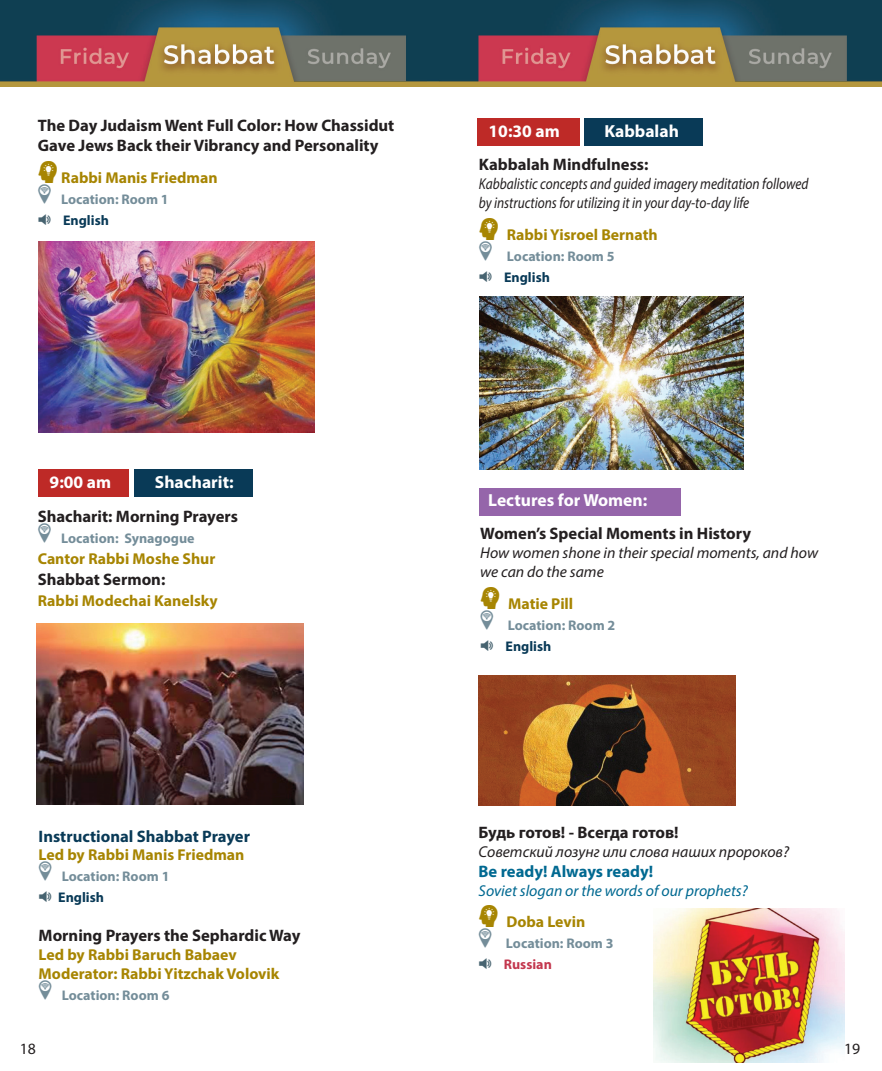
<style>
.page{position:relative;width:882px;height:1071px;background:#fff}
.page>*{position:absolute;margin:0;border:0;box-sizing:border-box;transform-origin:0 0}
.t1{font:700 17.5px "Myriad Pro";color:#fff}
.t2{font:700 16.62px/19.9px "Myriad Pro";color:#231f20}
.t3{font:700 16.62px "Myriad Pro";color:#093a57}
.t4{font:700 16.62px "Myriad Pro";color:#006991}
.t5{font:700 15.75px "Myriad Pro";color:#a78502}
.t6{font:italic 15.75px/18.9px "Myriad Pro";color:#231f20;scale:.85 1}
.t7{font:italic 15.75px/18.9px "Myriad Pro";color:#231f20}
.t8{font:italic 15.75px "Myriad Pro";color:#006991}
.t9{font:15.75px "Myriad Pro";color:#231f20}
.t10{font:700 14px "Myriad Pro";color:#748d99}
.t11{font:700 14px "Myriad Pro";color:#093a57}
.t12{font:700 14px "Myriad Pro";color:#c3374e}
.s1{font-family:"Graphicdesign";font-weight:400;font-size:31.5px}
</style>
<div class="page">
<img style="left:0;top:0;width:427px;height:87px">
<img style="left:38px;top:242px;width:277px;height:190px">
<div style="left:38px;top:470px;width:91px;height:27px;background:#be2a27"></div>
<div style="left:135px;top:470px;width:118px;height:27px;background:#093a57"></div>
<img style="left:36px;top:624px;width:268px;height:180px">
<img style="left:427px;top:0;width:455px;height:87px">
<div style="left:477px;top:119px;width:103px;height:27px;background:#be2a27"></div>
<div style="left:584px;top:119px;width:118px;height:27px;background:#093a57"></div>
<img style="left:479px;top:297px;width:264px;height:173px">
<div style="left:479px;top:488px;width:201px;height:28px;background:#9565aa"></div>
<img style="left:479px;top:675px;width:257px;height:130px">
<img style="left:654px;top:908px;width:190px;height:154px">
<p class="t2" style="left:38px;top:115px;width:358px">The Day Judaism Went Full Color: How Chassidut<br>Gave Jews Back their Vibrancy and Personality</p>
<p class="t5" style="left:38px;top:167px;width:181px"><span class="s1">C</span> Rabbi Manis Friedman</p>
<p class="t10" style="left:61px;top:190px;width:109px">Location: Room 1</p>
<p class="t11" style="left:63px;top:211px;width:47px">English</p>
<p class="t1" style="left:50px;top:471px;width:63px">9:00 am</p>
<p class="t1" style="left:155px;top:471px;width:80px">Shacharit:</p>
<p class="t2" style="left:38px;top:505px;width:202px">Shacharit: Morning Prayers</p>
<p class="t10" style="left:61px;top:529px;width:135px">Location: Synagogue</p>
<p class="t5" style="left:38px;top:548px;width:179px">Cantor Rabbi Moshe Shur</p>
<p class="t2" style="left:38px;top:568px;width:129px">Shabbat Sermon:</p>
<p class="t5" style="left:38px;top:590px;width:182px">Rabbi Modechai Kanelsky</p>
<p class="t3" style="left:39px;top:825px;width:213px">Instructional Shabbat Prayer</p>
<p class="t5" style="left:39px;top:845px;width:207px">Led by Rabbi Manis Friedman</p>
<p class="t10" style="left:62px;top:868px;width:109px">Location: Room 1</p>
<p class="t11" style="left:58px;top:889px;width:47px">English</p>
<p class="t2" style="left:39px;top:925px;width:264px">Morning Prayers the Sephardic Way</p>
<p class="t5" style="left:39px;top:945px;width:200px">Led by Rabbi Baruch Babaev</p>
<p class="t5" style="left:39px;top:964px;width:242px">Moderator: Rabbi Yitzchak Volovik</p>
<p class="t10" style="left:62px;top:986px;width:109px">Location: Room 6</p>
<p class="t1" style="left:489px;top:120px;width:73px">10:30 am</p>
<p class="t1" style="left:604px;top:120px;width:76px">Kabbalah</p>
<p class="t2" style="left:479px;top:154px;width:171px">Kabbalah Mindfulness:</p>
<p class="t6" style="left:479px;top:174px;width:389px">Kabbalistic concepts and guided imagery meditation followed by instructions for utilizing it in your day-to-day life</p>
<p class="t5" style="left:479px;top:224px;width:180px"><span class="s1">C</span> Rabbi Yisroel Bernath</p>
<p class="t10" style="left:507px;top:247px;width:109px">Location: Room 5</p>
<p class="t11" style="left:504px;top:268px;width:47px">English</p>
<p class="t1" style="left:488px;top:489px;width:161px">Lectures for Women:</p>
<p class="t2" style="left:480px;top:523px;width:272px">Women’s Special Moments in History</p>
<p class="t7" style="left:480px;top:543px;width:339px">How women shone in their special moments, and how we can do the same</p>
<p class="t5" style="left:480px;top:593px;width:95px"><span class="s1">C</span> Matie Pill</p>
<p class="t10" style="left:508px;top:616px;width:109px">Location: Room 2</p>
<p class="t11" style="left:506px;top:637px;width:47px">English</p>
<p class="t2" style="left:479px;top:822px;width:202px">Будь готов! - Всегда готов!</p>
<p class="t7" style="left:479px;top:842px;width:312px">Советский лозунг или слова наших пророков?</p>
<p class="t4" style="left:479px;top:860px;width:176px">Be ready! Always ready!</p>
<p class="t8" style="left:479px;top:881px;width:271px">Soviet slogan or the words of our prophets?</p>
<p class="t5" style="left:479px;top:912px;width:108px"><span class="s1">C</span> Doba Levin</p>
<p class="t10" style="left:506px;top:934px;width:109px">Location: Room 3</p>
<p class="t12" style="left:504px;top:955px;width:50px">Russian</p>
<p class="t9" style="left:20px;top:1039px;width:18px">18</p>
<p class="t9" style="left:844px;top:1039px;width:18px">19</p>
</div>
